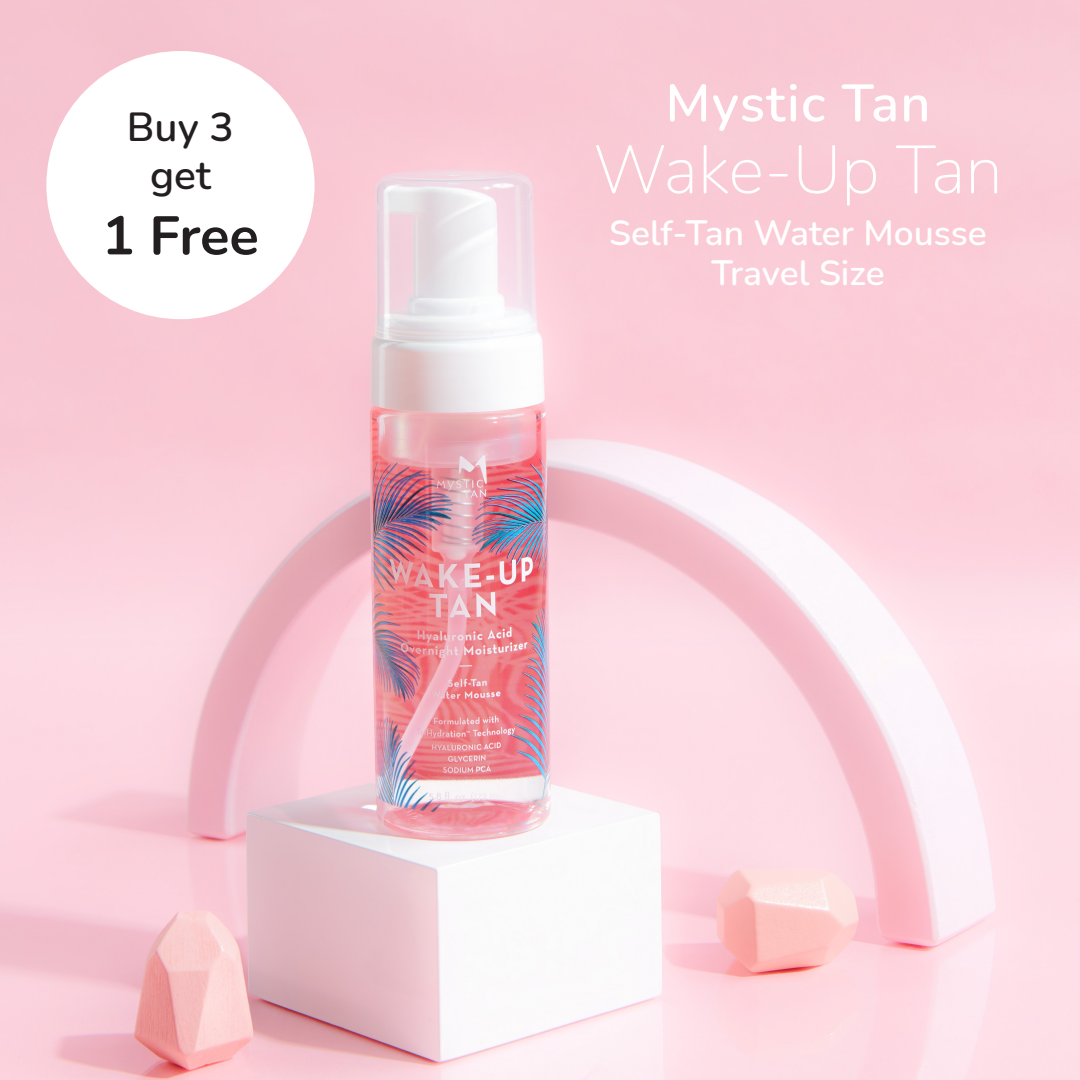
<style>
.page{position:relative;width:1080px;height:1080px;background:#fff}
.page>*{position:absolute;margin:0;border:0;box-sizing:border-box;transform-origin:0 0}
.t1{font:200 67.5px "Nunito";letter-spacing:-.01em;color:#fff}
.t2{font:700 54.2px "Nunito";color:#231f20}
.t3{font:600 52.3px "Nunito";letter-spacing:.025em;color:#fff}
.t4{font:600 40.6px/48.8px "Nunito";color:#231f20;text-align:center}
.t5{font:600 35.3px/39.6px "Nunito";color:#fff;text-align:center}
</style>
<div class="page">
<img style="left:0;top:0;width:1079px;height:1080px">
<div style="left:46px;top:51px;width:269px;height:268px;background:#fff;border-radius:50%"></div>
<p class="t4" style="left:127px;top:101px;width:109px">Buy 3 get</p>
<p class="t2" style="left:102px;top:197px;width:158px">1 Free</p>
<p class="t3" style="left:665px;top:66px;width:267px">Mystic Tan</p>
<p class="t1" style="left:593px;top:123px;width:411px">Wake-Up Tan</p>
<p class="t5" style="left:609px;top:212px;width:379px">Self-Tan Water Mousse<br>Travel Size</p>
</div>
